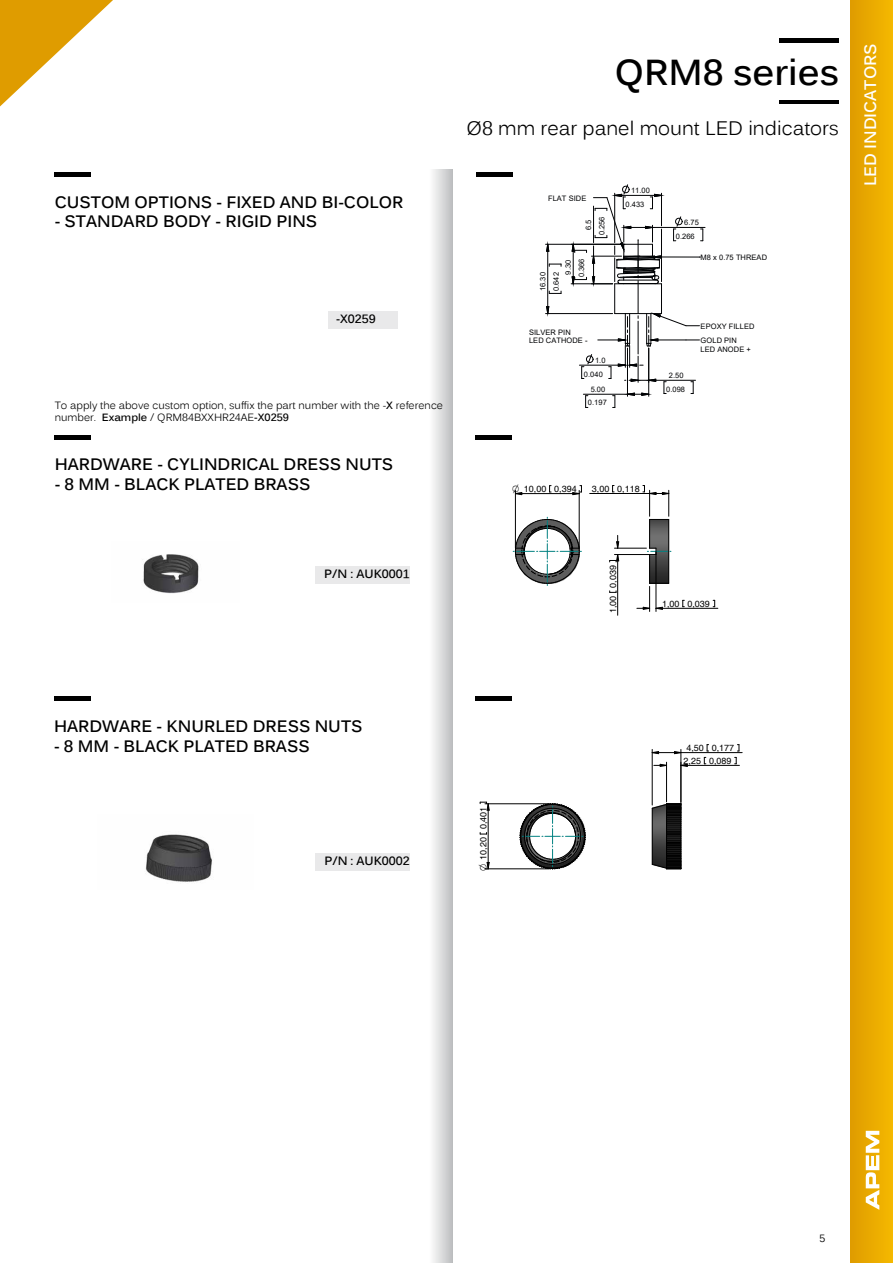
<style>
.page{position:relative;width:893px;height:1263px;background:#fff}
.page>*{position:absolute;margin:0;border:0;box-sizing:border-box;transform-origin:0 0}
.t1{font:700 36px "Kalinga";color:#000}
.t2{font:19.5px "Kalinga";color:#000}
.t3{font:700 16.5px "Kalinga";color:#000}
.t4{font:700 16.5px "Kalinga";color:#fff}
.t5{font:700 12px "Kalinga";color:#000}
.t6{font:10.5px/12px "Kalinga";color:#000}
.t7{font:9px/12.8px "Helvetica";color:#000;text-align:center}
.t8{font:7.5px/13.4px "Arial";letter-spacing:.005em;color:#000204}
.s1{font-weight:700}
</style>
<div class="page">
<hr style="left:780px;top:101px;width:59px;height:3px;background:#000">
<hr style="left:780px;top:39px;width:59px;height:4px;background:#000">
<svg style="left:433px;top:170px;width:19px;height:1093px;background:#d9dada"></svg>
<div style="left:55px;top:172px;width:36px;height:5px;background:#000"></div>
<div style="left:477px;top:172px;width:36px;height:5px;background:#000"></div>
<div style="left:328px;top:311px;width:70px;height:18px;background:#e9e9ea"></div>
<hr style="left:476px;top:435px;width:36px;height:4px;background:#000">
<hr style="left:55px;top:435px;width:36px;height:4px;background:#000">
<div style="left:316px;top:566px;width:94px;height:18px;background:#e9e9ea"></div>
<div style="left:316px;top:853px;width:94px;height:18px;background:#e9e9ea"></div>
<div style="left:475px;top:696px;width:36px;height:5px;background:#000"></div>
<div style="left:54px;top:696px;width:36px;height:5px;background:#000"></div>
<img style="left:145px;top:834px;width:67px;height:48px">
<img style="left:143px;top:554px;width:56px;height:40px">
<hr style="left:515px;top:490px;width:1px;height:58px;background:#000">
<hr style="left:579px;top:490px;width:1px;height:58px;background:#000">
<svg style="left:549px;top:485px;width:2px;height:8px"></svg>
<svg style="left:572px;top:485px;width:10px;height:11px"></svg>
<hr style="left:515px;top:493px;width:64px;height:1px;background:#000">
<svg style="left:612px;top:485px;width:2px;height:8px"></svg>
<hr style="left:590px;top:493px;width:79px;height:1px;background:#000">
<hr style="left:614px;top:548px;width:32px;height:1px;background:#000">
<hr style="left:614px;top:554px;width:36px;height:1px;background:#000">
<svg style="left:609px;top:591px;width:8px;height:2px"></svg>
<svg style="left:609px;top:535px;width:11px;height:27px"></svg>
<hr style="left:617px;top:554px;width:1px;height:61px;background:#000">
<svg style="left:513px;top:517px;width:68px;height:68px"></svg>
<svg style="left:682px;top:600px;width:2px;height:7px"></svg>
<hr style="left:656px;top:608px;width:62px;height:1px;background:#000">
<svg style="left:637px;top:485px;width:34px;height:126px"></svg>
<svg style="left:651px;top:803px;width:30px;height:67px;background:#333"></svg>
<svg style="left:520px;top:803px;width:66px;height:66px"></svg>
<hr style="left:485px;top:803px;width:64px;height:1px;background:#000">
<hr style="left:485px;top:868px;width:64px;height:1px;background:#000">
<svg style="left:480px;top:832px;width:7px;height:3px"></svg>
<svg style="left:480px;top:802px;width:10px;height:9px"></svg>
<hr style="left:488px;top:804px;width:1px;height:65px;background:#000">
<svg style="left:651px;top:750px;width:9px;height:5px"></svg>
<svg style="left:673px;top:750px;width:9px;height:5px"></svg>
<hr style="left:652px;top:749px;width:1px;height:56px;background:#000">
<hr style="left:680px;top:749px;width:1px;height:54px;background:#000">
<hr style="left:652px;top:752px;width:90px;height:1px;background:#000">
<svg style="left:681px;top:763px;width:7px;height:4px"></svg>
<hr style="left:666px;top:762px;width:1px;height:40px;background:#000">
<svg style="left:704px;top:744px;width:5px;height:20px"></svg>
<svg style="left:735px;top:744px;width:5px;height:20px"></svg>
<hr style="left:681px;top:765px;width:58px;height:1px;background:#000">
<svg style="left:654px;top:763px;width:14px;height:4px"></svg>
<hr style="left:614px;top:284px;width:1px;height:30px;background:#000204">
<hr style="left:661px;top:284px;width:1px;height:30px;background:#000204">
<hr style="left:638px;top:281px;width:1px;height:32px;background:#000204">
<hr style="left:547px;top:244px;width:1px;height:70px;background:#000204">
<svg style="left:549px;top:264px;width:13px;height:2px"></svg>
<svg style="left:549px;top:291px;width:13px;height:3px"></svg>
<hr style="left:546px;top:313px;width:67px;height:1px;background:#000204">
<hr style="left:546px;top:244px;width:76px;height:1px;background:#000204">
<hr style="left:579px;top:365px;width:46px;height:1px;background:#000204">
<hr style="left:652px;top:227px;width:53px;height:1px;background:#000204">
<svg style="left:701px;top:229px;width:3px;height:12px"></svg>
<svg style="left:673px;top:216px;width:10px;height:25px"></svg>
<svg style="left:546px;top:306px;width:4px;height:8px"></svg>
<svg style="left:546px;top:243px;width:4px;height:9px"></svg>
<hr style="left:653px;top:257px;width:46px;height:1px;background:#000204">
<svg style="left:571px;top:184px;width:91px;height:101px"></svg>
<svg style="left:581px;top:313px;width:118px;height:95px"></svg>
<svg style="left:0;top:0;width:113px;height:106px"></svg>
<div style="left:851px;top:0;width:42px;height:1263px;background:linear-gradient(to right,#e09c00,#f4b800)"></div>
<svg style="left:866px;top:1131px;width:13px;height:79px"></svg>
<svg style="left:514px;top:490px;width:9px;height:6px"></svg>
<svg style="left:484px;top:861px;width:6px;height:9px"></svg>
<p class="t3" style="left:55px;top:191px;width:350px">CUSTOM OPTIONS - FIXED AND BI-COLOR</p>
<p class="t3" style="left:55px;top:211px;width:264px">- STANDARD BODY - RIGID PINS</p>
<p class="t5" style="left:336px;top:311px;width:41px">-X0259</p>
<p class="t6" style="left:55px;top:400px;width:390px">To apply the above custom option, suffix the part number with the -<span class="s1">X</span> reference number. <span class="s1">Example</span> / QRM84BXXHR24AE<span class="s1">-X0259</span></p>
<p class="t3" style="left:55px;top:454px;width:340px">HARDWARE - CYLINDRICAL DRESS NUTS</p>
<p class="t3" style="left:55px;top:474px;width:257px">- 8 MM - BLACK PLATED BRASS</p>
<h1 class="t1" style="left:615px;top:49px;width:226px">QRM8 series</h1>
<p class="t2" style="left:466px;top:115px;width:374px">Ø8 mm rear panel mount LED indicators</p>
<p class="t8" style="left:548px;top:192px;width:40px">FLAT SIDE</p>
<p class="t8" style="left:595px;top:235px;width:20px;rotate:-90deg">0.256</p>
<p class="t8" style="left:582px;top:230px;width:12px;rotate:-90deg">6.5</p>
<p class="t8" style="left:561px;top:277px;width:20px;text-align:center;rotate:-90deg">9.30<br>0.366</p>
<p class="t8" style="left:536px;top:291px;width:20px;rotate:-90deg">16.30<br>0.642</p>
<p class="t8" style="left:529px;top:328px;width:60px;line-height:8.6px">SILVER PIN<br>LED CATHODE -</p>
<p class="t8" style="left:595px;top:354px;width:12px">1.0</p>
<p class="t8" style="left:584px;top:367px;width:20px">0.040</p>
<p class="t8" style="left:588px;top:383px;width:20px;text-align:center">5.00<br>0.197</p>
<p class="t8" style="left:625px;top:184px;width:26px;text-indent:6px">11.00<br>0.433</p>
<p class="t8" style="left:684px;top:216px;width:16px">6.75</p>
<p class="t8" style="left:676px;top:229px;width:20px">0.266</p>
<p class="t8" style="left:701px;top:251px;width:68px">M8 x 0.75 THREAD</p>
<p class="t8" style="left:666px;top:369px;width:20px;text-align:center">2.50<br>0.098</p>
<p class="t8" style="left:701px;top:320px;width:56px">EPOXY FILLED</p>
<p class="t8" style="left:701px;top:336px;width:52px;line-height:8.4px">GOLD PIN<br>LED ANODE +</p>
<p class="t7" style="left:524px;top:483px;width:54px">10,00 0,394</p>
<p class="t7" style="left:592px;top:483px;width:49px">3,00 0,118</p>
<p class="t4" style="left:859px;top:186px;width:144px;rotate:-90deg">LED INDICATORS</p>
<p class="t5" style="left:324px;top:566px;width:87px">P/N : AUK0001</p>
<p class="t7" style="left:607px;top:613px;width:49px;rotate:-90deg">1,00 0,039</p>
<p class="t7" style="left:662px;top:597px;width:49px">1,00 0,039</p>
<p class="t3" style="left:54px;top:715px;width:310px">HARDWARE - KNURLED DRESS NUTS</p>
<p class="t3" style="left:54px;top:735px;width:257px">- 8 MM - BLACK PLATED BRASS</p>
<p class="t5" style="left:324px;top:853px;width:87px">P/N : AUK0002</p>
<p class="t7" style="left:477px;top:860px;width:54px;rotate:-90deg">10,20 0,401</p>
<p class="t7" style="left:684px;top:742px;width:52px">4,50 0,177<br>2,25 0,089</p>
<p class="t6" style="left:819px;top:1233px;width:7px">5</p>
</div>
